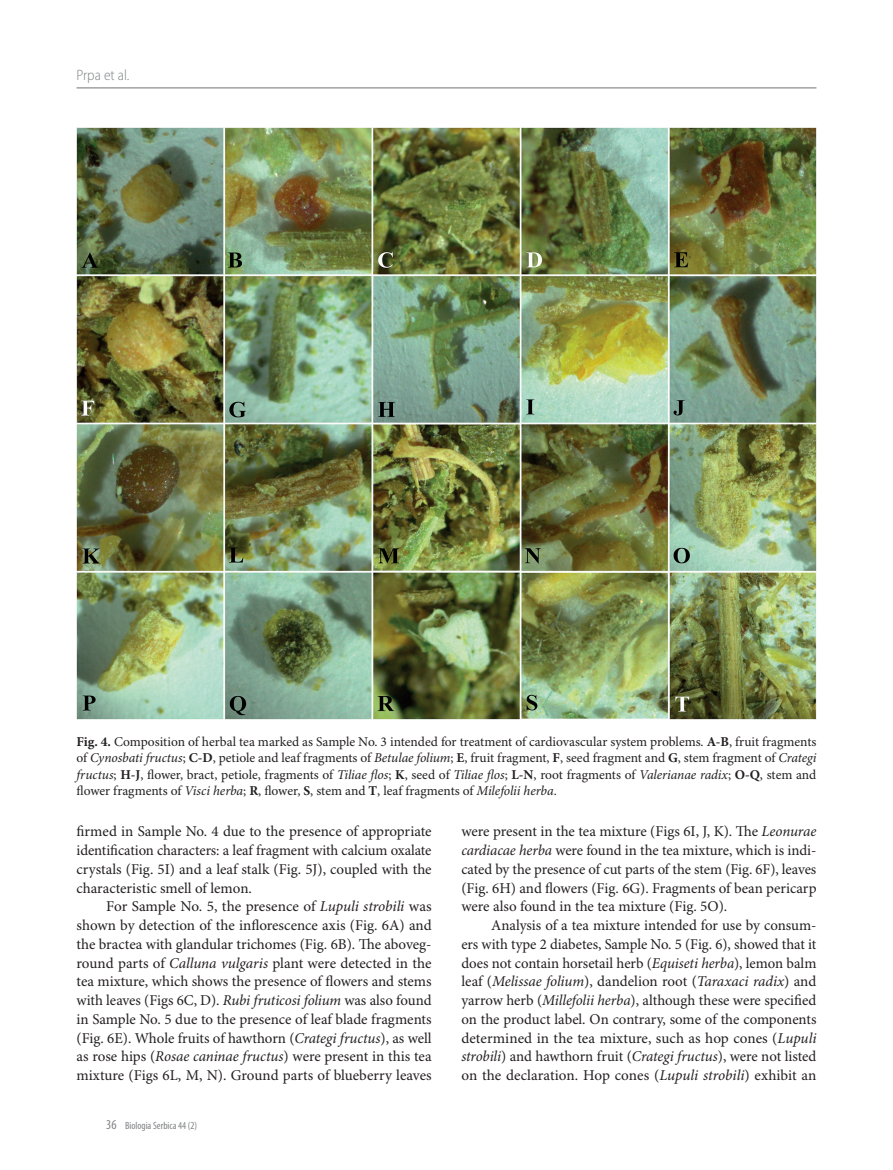
<style>
.page{position:relative;width:893px;height:1170px;background:#fff}
.page>*{position:absolute;margin:0;border:0;box-sizing:border-box;transform-origin:0 0}
.t1{font:15px/18.8px "Minion Pro";color:#231f20;text-align:justify}
.t2{font:300 semi-condensed 15px "Myriad Pro";color:#808285}
.t3{font:13.5px/16.5px "Minion Pro";letter-spacing:-.005em;color:#231f20;text-align:justify}
.t4{font:condensed 10.5px "Myriad Pro";color:#808285}
.s1{font-weight:700}
.s2{font-style:italic}
.s3{font-size:13.5px}
</style>
<div class="page">
<hr style="left:77px;top:87px;width:739px;height:1px;background:#808285">
<img style="left:77px;top:128px;width:739px;height:591px">
<p class="t2" style="left:77px;top:67px;width:54px">Prpa et al.</p>
<p class="t3" style="left:77px;top:733px;width:741px"><span class="s1">Fig. 4.</span> Composition of herbal tea marked as Sample No. 3 intended for treatment of cardiovascular system problems. <span class="s1">A-B</span>, fruit fragments of <span class="s2">Cynosbati fructus</span>; <span class="s1">C-D</span>, petiole and leaf fragments of <span class="s2">Betulae folium</span>; <span class="s1">E</span>, fruit fragment, <span class="s1">F</span>, seed fragment and <span class="s1">G</span>, stem fragment of <span class="s2">Crategi fructus</span>; <span class="s1">H-J</span>, flower, bract, petiole, fragments of <span class="s2">Tiliae flos</span>; <span class="s1">K</span>, seed of <span class="s2">Tiliae flos</span>; <span class="s1">L-N</span>, root fragments of <span class="s2">Valerianae radix</span>; <span class="s1">O-Q</span>, stem and flower fragments of <span class="s2">Visci herba</span>; <span class="s1">R</span>, flower, <span class="s1">S</span>, stem and <span class="s1">T</span>, leaf fragments of <span class="s2">Milefolii herba</span>.</p>
<p class="t1" style="left:77px;top:822px;width:357px">firmed in Sample No. 4 due to the presence of appropriate identification characters: a leaf fragment with calcium oxalate crystals (Fig. 5I) and a leaf stalk (Fig. 5J), coupled with the characteristic smell of lemon.</p>
<p class="t1" style="left:77px;top:897px;width:357px;text-indent:30px">For Sample No. 5, the presence of <span class="s2">Lupuli strobili</span> was shown by detection of the inflorescence axis (Fig. 6A) and the bractea with glandular trichomes (Fig. 6B). The aboveg&shy;round parts of <span class="s2">Calluna vulgaris</span> plant were detected in the tea mixture, which shows the presence of flowers and stems with leaves (Figs 6C, D). <span class="s2">Rubi fruticosi folium</span> was also found in Sample No. 5 due to the presence of leaf blade fragments (Fig. 6E). Whole fruits of hawthorn (<span class="s2">Crategi fructus</span>), as well as rose hips (<span class="s2">Rosae caninae fructus</span>) were present in this tea mixture (Figs 6L, M, N). Ground parts of blueberry leaves</p>
<p class="t4" style="left:106px;top:1119px;width:92px"><span class="s3">36</span> Biologia Serbica 44 (2)</p>
<p class="t1" style="left:461px;top:822px;width:357px">were present in the tea mixture (Figs 6I, J, K). The <span class="s2">Leonurae cardiacae herba</span> were found in the tea mixture, which is indi&shy;cated by the presence of cut parts of the stem (Fig. 6F), leaves (Fig. 6H) and flowers (Fig. 6G). Fragments of bean pericarp were also found in the tea mixture (Fig. 5O).</p>
<p class="t1" style="left:461px;top:916px;width:357px;text-indent:30px">Analysis of a tea mixture intended for use by consum&shy;ers with type 2 diabetes, Sample No. 5 (Fig. 6), showed that it does not contain horsetail herb (<span class="s2">Equiseti herba</span>), lemon balm leaf (<span class="s2">Melissae folium</span>), dandelion root (<span class="s2">Taraxaci radix</span>) and yarrow herb (<span class="s2">Millefolii herba</span>), although these were specified on the product label. On contrary, some of the components determined in the tea mixture, such as hop cones (<span class="s2">Lupuli strobili</span>) and hawthorn fruit (<span class="s2">Crategi fructus</span>), were not listed on the declaration. Hop cones (<span class="s2">Lupuli strobili</span>) exhibit an</p>
</div>
